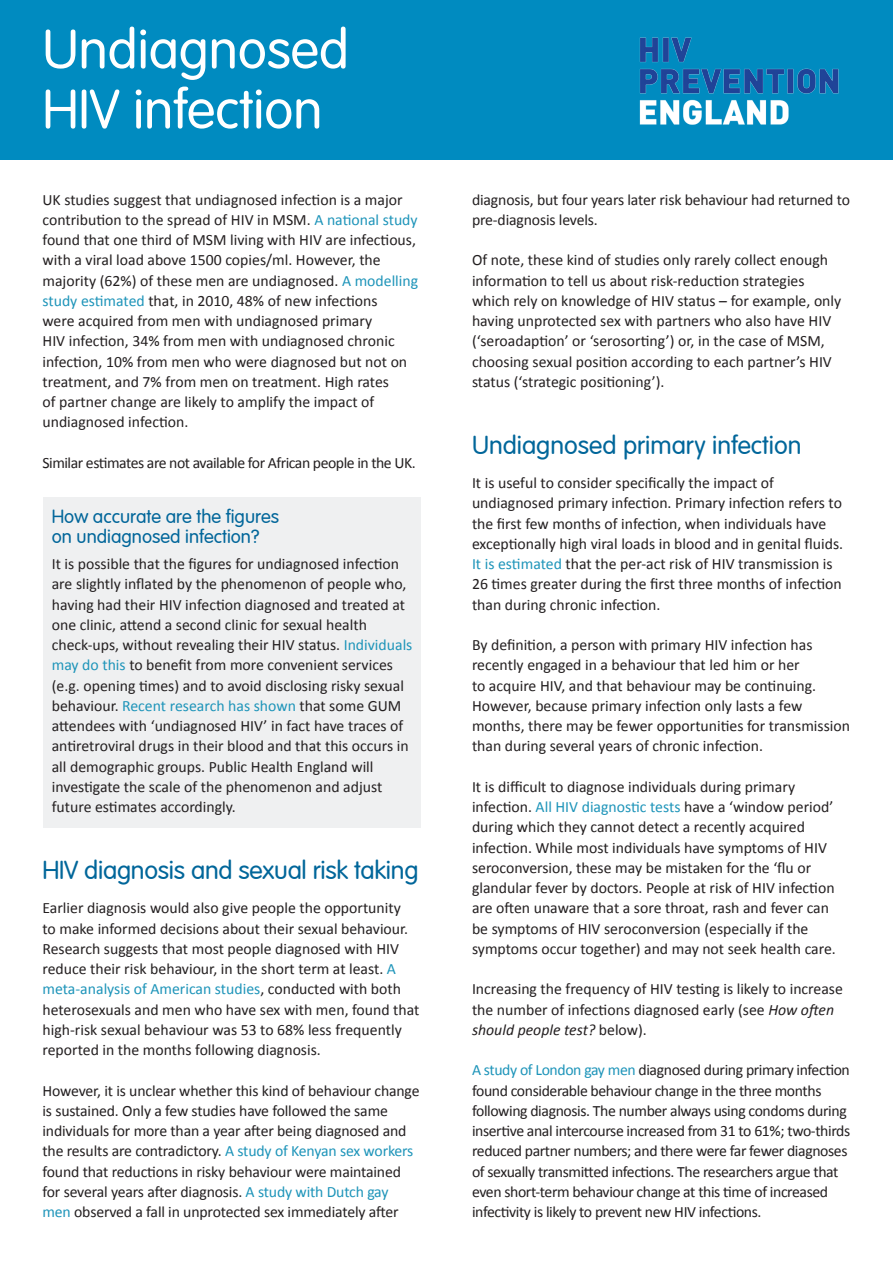
<style>
.page{position:relative;width:893px;height:1263px;background:#fff}
.page>*{position:absolute;margin:0;border:0;box-sizing:border-box;transform-origin:0 0}
.t1{font:300 54px/60px "VAG Rounded";color:#fff}
.t2{font:300 25.5px "VAG Rounded";letter-spacing:-.01em;color:#01669a}
.sub_header{font:300 18.75px/20.2px "VAG Rounded";color:#01669a}
.text{font:15.75px/20.2px "Calibri";color:#231f20}
.text__no_indent{font:15.75px/20.2px "Calibri";color:#231f20}
.text-2{font:15.75px/20.2px "Calibri";letter-spacing:-.025em;color:#231f20}
.text-3{font:15.75px "Calibri";letter-spacing:-.03em;color:#231f20}
.s1{color:#1d94b9}
.s2{font-style:italic}
</style>
<div class="page">
<div style="left:0;top:0;width:893px;height:159px;background:#008bc0"></div>
<img style="left:639px;top:37px;width:200px;height:88px">
<div style="left:43px;top:497px;width:378px;height:331px;background:#eff0f1"></div>
<p class="t1" style="left:43px;top:21px;width:308px">Undiagnosed<br>HIV infection</p>
<p class="text" style="left:43px;top:188px;width:377px">UK studies suggest that undiagnosed infection is a major contribution to the spread of HIV in MSM. <span class="s1">A national study </span>found that one third of MSM living with HIV are infectious, with a viral load above 1500 copies/ml. However, the majority (62%) of these men are undiagnosed. <span class="s1">A modelling study estimated</span> that, in 2010, 48% of new infections<br>were acquired from men with undiagnosed primary<br>HIV infection, 34% from men with undiagnosed chronic infection, 10% from men who were diagnosed but not on treatment, and 7% from men on treatment. High rates<br>of partner change are likely to amplify the impact of undiagnosed infection.</p>
<p class="text-3" style="left:43px;top:453px;width:375px">Similar estimates are not available for African people in the UK.</p>
<p class="sub_header" style="left:52px;top:506px;width:229px">How accurate are the figures on undiagnosed infection?</p>
<p class="text__no_indent" style="left:52px;top:553px;width:362px">It is possible that the figures for undiagnosed infection are slightly inflated by the phenomenon of people who, having had their HIV infection diagnosed and treated at one clinic, attend a second clinic for sexual health check-ups, without revealing their HIV status. <span class="s1">Individuals may do this</span> to benefit from more convenient services (e.g. opening times) and to avoid disclosing risky sexual behaviour. <span class="s1">Recent research has shown</span> that some GUM attendees with ‘undiagnosed HIV’ in fact have traces of antiretroviral drugs in their blood and that this occurs in all demographic groups. Public Health England will investigate the scale of the phenomenon and adjust future estimates accordingly.</p>
<p class="t2" style="left:43px;top:855px;width:378px">HIV diagnosis and sexual risk taking</p>
<p class="text__no_indent" style="left:43px;top:897px;width:379px">Earlier diagnosis would also give people the opportunity<br>to make informed decisions about their sexual behaviour.<br>Research suggests that most people diagnosed with HIV reduce their risk behaviour, in the short term at least. <span class="s1">A meta-analysis of American studies</span>, conducted with both heterosexuals and men who have sex with men, found that high-risk sexual behaviour was 53 to 68% less frequently reported in the months following diagnosis.</p>
<p class="text" style="left:43px;top:1079px;width:379px">However, it is unclear whether this kind of behaviour change is sustained. Only a few studies have followed the same individuals for more than a year after being diagnosed and the results are contradictory. <span class="s1">A study of Kenyan sex workers </span>found that reductions in risky behaviour were maintained for several years after diagnosis. <span class="s1">A study with Dutch gay men</span> observed a fall in unprotected sex immediately after</p>
<p class="text" style="left:472px;top:188px;width:380px">diagnosis, but four years later risk behaviour had returned to pre-diagnosis levels.</p>
<p class="text" style="left:472px;top:249px;width:371px">Of note, these kind of studies only rarely collect enough information to tell us about risk-reduction strategies which rely on knowledge of HIV status – for example, only having unprotected sex with partners who also have HIV (‘seroadaption’ or ‘serosorting’) or, in the case of MSM, choosing sexual position according to each partner’s HIV status (‘strategic positioning’).</p>
<p class="t2" style="left:472px;top:430px;width:331px">Undiagnosed primary infection</p>
<p class="text__no_indent" style="left:472px;top:472px;width:373px">It is useful to consider specifically the impact of undiagnosed primary infection. Primary infection refers to the first few months of infection, when individuals have exceptionally high viral loads in blood and in genital fluids.<br><span class="s1">It is estimated</span> that the per-act risk of HIV transmission is 26 times greater during the first three months of infection than during chronic infection.</p>
<p class="text" style="left:472px;top:634px;width:380px">By definition, a person with primary HIV infection has recently engaged in a behaviour that led him or her<br>to acquire HIV, and that behaviour may be continuing.<br>However, because primary infection only lasts a few months, there may be fewer opportunities for transmission than during several years of chronic infection.</p>
<p class="text" style="left:472px;top:776px;width:365px">It is difficult to diagnose individuals during primary infection. <span class="s1">All HIV diagnostic tests</span> have a ‘window period’ during which they cannot detect a recently acquired infection. While most individuals have symptoms of HIV seroconversion, these may be mistaken for the ‘flu or glandular fever by doctors. People at risk of HIV infection are often unaware that a sore throat, rash and fever can be symptoms of HIV seroconversion (especially if the symptoms occur together) and may not seek health care.</p>
<p class="text" style="left:472px;top:978px;width:372px">Increasing the frequency of HIV testing is likely to increase the number of infections diagnosed early (see <span class="s2">How often should people test?</span> below).</p>
<p class="text-2" style="left:472px;top:1059px;width:380px"><span class="s1">A study of London gay men</span> diagnosed during primary infection found considerable behaviour change in the three months following diagnosis. The number always using condoms during insertive anal intercourse increased from 31 to 61%; two-thirds reduced partner numbers; and there were far fewer diagnoses of sexually transmitted infections. The researchers argue that even short-term behaviour change at this time of increased infectivity is likely to prevent new HIV infections.</p>
</div>
